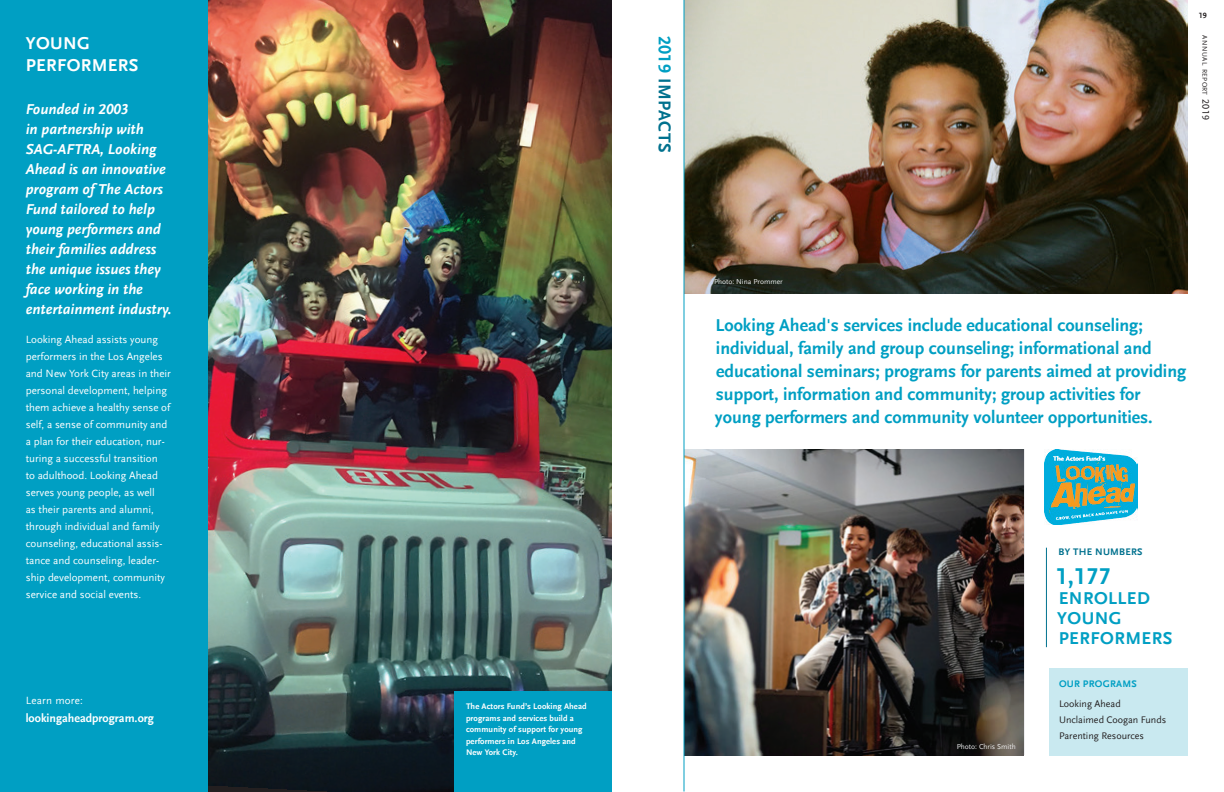
<style>
.page{position:relative;width:1224px;height:792px;background:#fff}
.page>*{position:absolute;margin:0;border:0;box-sizing:border-box;transform-origin:0 0}
.t1{font:700 24px "Scala Sans LF";color:#009fc3}
.t2{font:700 18px/23px "Scala Sans LF";color:#009fc3}
.t3{font:700 18px/20px "Scala Sans LF";letter-spacing:.025em;color:#009fc3}
.t4{font:700 18px/22px "Scala Sans LF";letter-spacing:.02em;color:#fff}
.t5{font:700 18px "Scala Sans LF";letter-spacing:.02em;color:#00718e}
.t6{font:italic 700 15px/20px "Scala Sans LF";color:#fff}
.t7{font:700 12px "Scala Sans LF";color:#fff}
.t8{font:11px/17px "Scala Sans LF";color:#fff}
.t9{font:11px "Scala Sans LF";letter-spacing:.02em;color:#fff}
.t10{font:10px/16px "Scala Sans LF";color:#231f20}
.t11{font:700 10px "Scala Sans LF";letter-spacing:.025em;color:#00718e}
.t12{font:700 10px "Scala Sans LF";letter-spacing:.025em;color:#009fc3}
.t13{font:700 8.5px/11.5px "Scala Sans LF";letter-spacing:.01em;color:#fff}
.t14{font:700 8px "Scala Sans LF";color:#231f20}
.t15{font:7.5px "Scala Sans LF";color:#eeeeef}
.t16{font:7px "Scala Sans LF";letter-spacing:.07em;color:#231f20}
.s1{color:#009fc3}
.s2{font-size:10px}
</style>
<div class="page">
<img style="left:685px;top:0;width:503px;height:294px">
<img style="left:208px;top:0;width:404px;height:792px">
<div style="left:0;top:0;width:208px;height:792px;background:#009fc3"></div>
<hr style="left:1046px;top:548px;width:1px;height:99px;background:#00718e">
<div style="left:454px;top:691px;width:158px;height:101px;background:#009fc3"></div>
<img style="left:1045px;top:449px;width:93px;height:76px">
<img style="left:685px;top:450px;width:338px;height:305px">
<div style="left:1049px;top:668px;width:139px;height:88px;background:#c9e9f0"></div>
<hr style="left:684px;top:0;width:1px;height:792px;background:#009fc3">
<h2 class="t4" style="left:26px;top:32px;width:114px">YOUNG<br>PERFORMERS</h2>
<h3 class="t6" style="left:26px;top:99px;width:147px">Founded in 2003<br>in partnership with<br>SAG-AFTRA, Looking<br>Ahead is an innovative program of The Actors<br>Fund tailored to help young performers and their families address the unique issues they face working in the entertainment industry.</h3>
<p class="t8" style="left:26px;top:331px;width:147px">Looking Ahead assists young performers in the Los Angeles and New York City areas in their personal development, helping them achieve a healthy sense of self, a sense of community and a plan for their education, nur&shy;turing a successful transition<br>to adulthood. Looking Ahead serves young people, as well<br>as their parents and alumni, through individual and family counseling, educational assis&shy;tance and counseling, leader&shy;ship development, community service and social events.</p>
<p class="t9" style="left:26px;top:695px;width:59px">Learn more:</p>
<p class="t7" style="left:26px;top:711px;width:130px">lookingaheadprogram.org</p>
<p class="t13" style="left:466px;top:701px;width:122px">The Actors Fund’s Looking Ahead programs and services build a community of support for young performers in Los Angeles and<br>New York City.</p>
<h2 class="t5" style="left:675px;top:36px;width:118px;rotate:90deg"><span class="s1">2019</span> IMPACTS</h2>
<p class="t14" style="left:1199px;top:11px;width:9px">19</p>
<p class="t16" style="left:1209px;top:35px;width:86px;rotate:90deg">annual report <span class="s2">2019</span></p>
<p class="t15" style="left:714px;top:277px;width:70px">Photo: Nina Prommer</p>
<p class="t2" style="left:715px;top:314px;width:473px">Looking Ahead's services include educational counseling; individual, family and group counseling; informational and educational seminars; programs for parents aimed at providing support, information and community; group activities for young performers and community volunteer opportunities.</p>
<p class="t11" style="left:1059px;top:546px;width:85px">BY THE NUMBERS</p>
<h1 class="t1" style="left:1056px;top:562px;width:56px">1,177</h1>
<h2 class="t3" style="left:1057px;top:588px;width:117px">ENROLLED<br>YOUNG<br>PERFORMERS</h2>
<p class="t15" style="left:957px;top:742px;width:60px">Photo: Chris Smith</p>
<p class="t12" style="left:1059px;top:678px;width:79px">OUR PROGRAMS</p>
<p class="t10" style="left:1059px;top:696px;width:109px">Looking Ahead<br>Unclaimed Coogan Funds<br>Parenting Resources</p>
</div>
